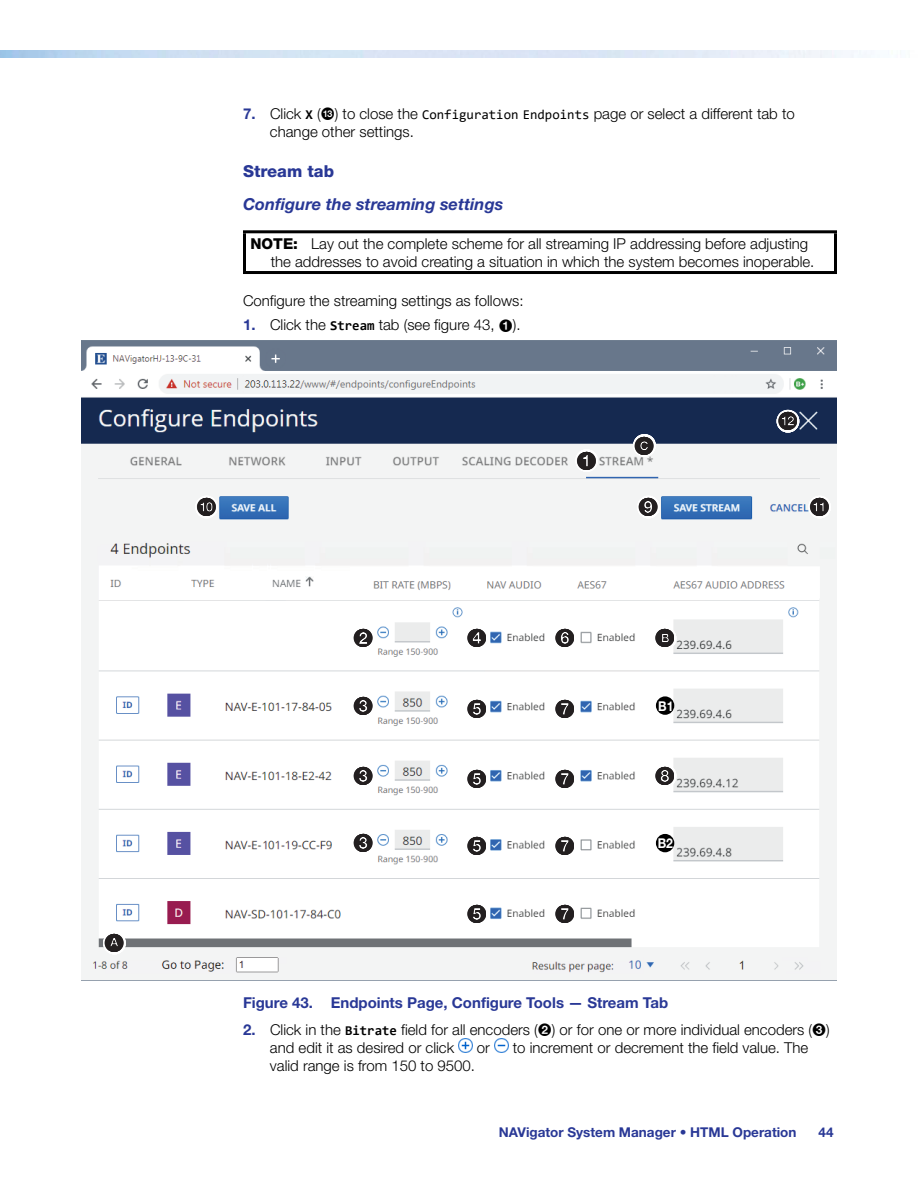
<style>
.page{position:relative;width:918px;height:1188px;background:#fff}
.page>*{position:absolute;margin:0;border:0;box-sizing:border-box;transform-origin:0 0}
.t1{font:italic 700 16.5px "Helvetica Neue LT Std";color:#293896}
.t2{font:800 16.5px "Helvetica Neue LT Std";color:#293896}
.t3{font:300 15px/18px "Helvetica Neue LT Std";color:#000}
.t4{font:700 15px "Helvetica Neue LT Std";color:#293896}
.t5{font:700 13.5px "Helvetica Neue LT Std";color:#293896}
.t6{font:700 13.5px "Helvetica Neue LT Std";color:#fff;scale:.9 1}
.s1{font-weight:700;color:#293896}
.s2{font-family:"Consolas";font-weight:700;font-size:13.5px}
.s3{font-family:"Consolas";font-weight:400;font-size:13.5px}
.s4{font-weight:800}
</style>
<div class="page">
<hr style="left:243px;top:230px;width:594px;height:3px;background:#000">
<hr style="left:243px;top:233px;width:3px;height:38px;background:#000">
<hr style="left:834px;top:233px;width:3px;height:38px;background:#000">
<hr style="left:243px;top:271px;width:594px;height:3px;background:#000">
<img style="left:81px;top:340px;width:756px;height:641px">
<div style="left:656px;top:834px;width:18px;height:18px;background:#000;border-radius:50%"></div>
<div style="left:656px;top:696px;width:18px;height:19px;background:#000;border-radius:50%"></div>
<img style="left:458px;top:1038px;width:15px;height:15px">
<img style="left:494px;top:1038px;width:15px;height:15px">
<svg style="left:197px;top:498px;width:19px;height:18px"></svg>
<svg style="left:639px;top:498px;width:19px;height:18px"></svg>
<svg style="left:468px;top:700px;width:18px;height:18px"></svg>
<svg style="left:354px;top:629px;width:18px;height:18px"></svg>
<svg style="left:468px;top:770px;width:18px;height:18px"></svg>
<svg style="left:656px;top:767px;width:18px;height:18px"></svg>
<svg style="left:468px;top:837px;width:18px;height:18px"></svg>
<svg style="left:468px;top:905px;width:18px;height:18px"></svg>
<svg style="left:556px;top:700px;width:18px;height:18px"></svg>
<svg style="left:556px;top:629px;width:18px;height:18px"></svg>
<svg style="left:556px;top:770px;width:18px;height:18px"></svg>
<svg style="left:556px;top:837px;width:18px;height:18px"></svg>
<svg style="left:556px;top:905px;width:18px;height:18px"></svg>
<svg style="left:656px;top:629px;width:18px;height:18px"></svg>
<svg style="left:105px;top:934px;width:19px;height:18px"></svg>
<svg style="left:578px;top:451px;width:18px;height:19px"></svg>
<svg style="left:635px;top:436px;width:19px;height:19px"></svg>
<svg style="left:811px;top:498px;width:18px;height:18px"></svg>
<svg style="left:779px;top:412px;width:18px;height:18px"></svg>
<svg style="left:468px;top:629px;width:18px;height:18px"></svg>
<svg style="left:354px;top:696px;width:18px;height:19px"></svg>
<svg style="left:354px;top:767px;width:18px;height:18px"></svg>
<svg style="left:354px;top:834px;width:18px;height:18px"></svg>
<p class="t3" style="left:270px;top:104px;width:526px;text-indent:-27px"><span class="s1">7.</span> Click <span class="s2">X</span> ( ) to close the <span class="s3">Configuration Endpoints</span> page or select a different tab to change other settings.</p>
<p class="t2" style="left:243px;top:161px;width:93px">Stream tab</p>
<p class="t1" style="left:243px;top:194px;width:262px">Configure the streaming settings</p>
<p class="t3" style="left:271px;top:234px;width:545px;text-indent:-20px"><span class="s4">NOTE:</span> Lay out the complete scheme for all streaming IP addressing before adjusting the addresses to avoid creating a situation in which the system becomes inoperable.</p>
<p class="t3" style="left:243px;top:291px;width:282px">Configure the streaming settings as follows:</p>
<p class="t3" style="left:243px;top:316px;width:279px"><span class="s1">1.</span> Click the <span class="s2">Stream</span> tab (see figure 43, ).</p>
<p class="t6" style="left:658px;top:698px;width:19px">B1</p>
<p class="t6" style="left:658px;top:835px;width:19px">B2</p>
<p class="t4" style="left:243px;top:994px;width:427px">Figure 43. Endpoints Page, Configure Tools — Stream Tab</p>
<p class="t3" style="left:270px;top:1020px;width:561px;text-indent:-27px"><span class="s1">2.</span> Click in the <span class="s2">Bitrate</span> field for all encoders ( ) or for one or more individual encoders (✓) and edit it as desired or click</p>
<p class="t3" style="left:477px;top:1038px;width:15px">or</p>
<p class="t3" style="left:513px;top:1038px;width:297px">to increment or decrement the field value. The</p>
<p class="t3" style="left:270px;top:1056px;width:207px">valid range is from 150 to 9500.</p>
<p class="t5" style="left:499px;top:1124px;width:299px">NAVigator System Manager • HTML Operation</p>
<p class="t5" style="left:819px;top:1124px;width:17px">44</p>
</div>
